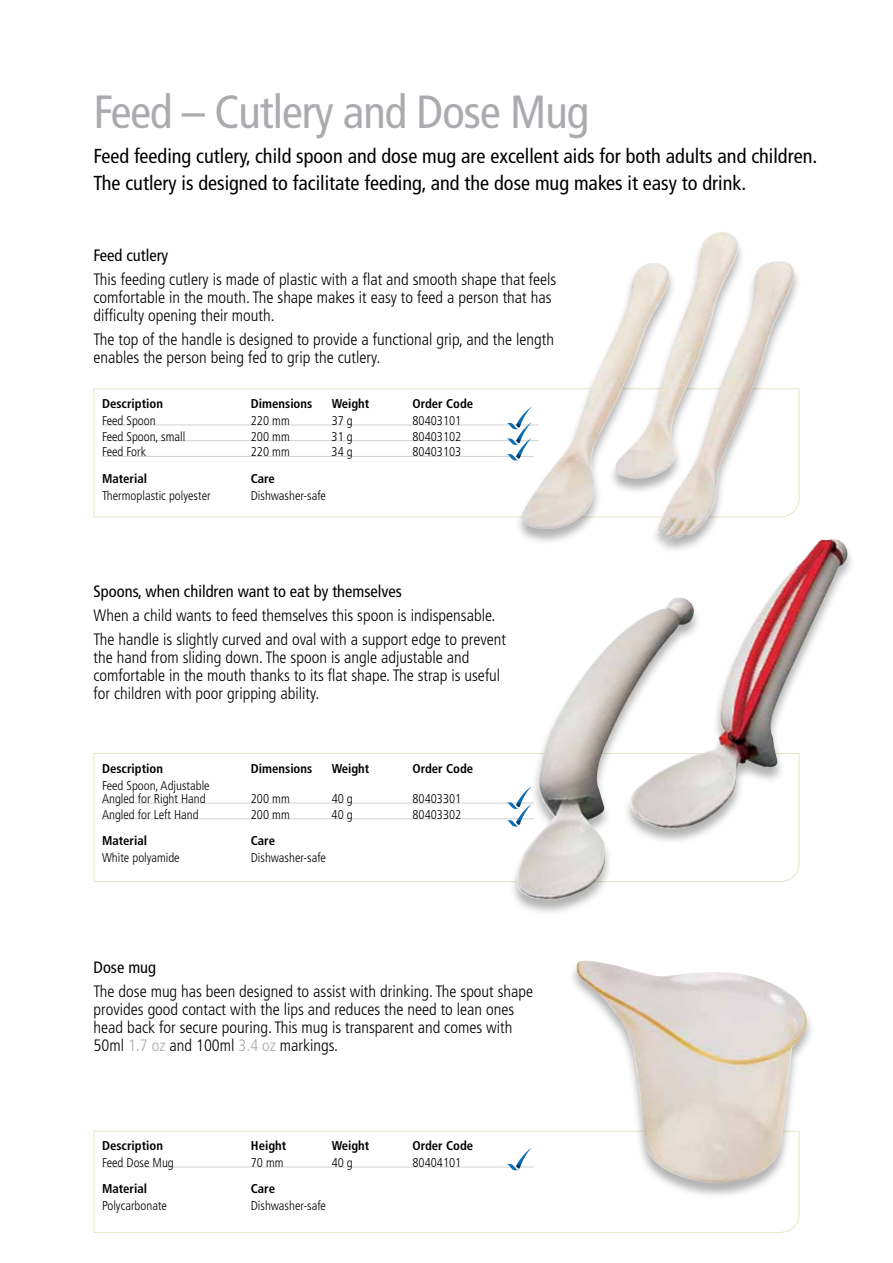
<style>
.page{position:relative;width:893px;height:1263px;background:#fff}
.page>*{position:absolute;margin:0;border:0;box-sizing:border-box;transform-origin:0 0}
.t1{font:condensed 46.5px "Frutiger";letter-spacing:-.02em;color:#a9abae}
.t2{font:condensed 20.25px/27px "Frutiger";color:#000}
.t3{font:300 condensed 16.5px/18px "Frutiger";color:#000}
.t4{font:condensed 16.5px "Frutiger";color:#000}
.t5{font:300 condensed 12.75px/12.8px "Frutiger";color:#000}
.t6{font:700 condensed 12.75px "Frutiger";color:#000}
.s1{color:#a9abae}
</style>
<div class="page">
<svg style="left:93px;top:388px;width:421px;height:130px"></svg>
<svg style="left:93px;top:753px;width:416px;height:129px"></svg>
<svg style="left:93px;top:1130px;width:707px;height:103px"></svg>
<hr style="left:102px;top:425px;width:437px;height:1px;background:#cfd1d2">
<hr style="left:102px;top:440px;width:437px;height:1px;background:#cfd1d2">
<hr style="left:102px;top:456px;width:432px;height:1px;background:#cfd1d2">
<hr style="left:102px;top:803px;width:432px;height:1px;background:#cfd1d2">
<hr style="left:102px;top:818px;width:432px;height:1px;background:#cfd1d2">
<hr style="left:102px;top:1167px;width:432px;height:1px;background:#cfd1d2">
<div style="left:514px;top:232px;width:288px;height:322px;background:#000;opacity:.3"></div>
<img style="left:521px;top:232px;width:274px;height:307px">
<div style="left:569px;top:961px;width:246px;height:239px;background:#000;opacity:.3"></div>
<img style="left:576px;top:961px;width:235px;height:223px">
<div style="left:509px;top:540px;width:346px;height:376px;background:#000;opacity:.3"></div>
<img style="left:517px;top:539px;width:333px;height:361px">
<svg style="left:506px;top:1147px;width:26px;height:23px"></svg>
<svg style="left:506px;top:786px;width:26px;height:40px"></svg>
<svg style="left:506px;top:406px;width:26px;height:54px"></svg>
<h1 class="t1" style="left:94px;top:85px;width:497px">Feed – Cutlery and Dose Mug</h1>
<p class="t2" style="left:94px;top:142px;width:725px">Feed feeding cutlery, child spoon and dose mug are excellent aids for both adults and children.<br>The cutlery is designed to facilitate feeding, and the dose mug makes it easy to drink.</p>
<p class="t4" style="left:94px;top:246px;width:76px">Feed cutlery</p>
<p class="t3" style="left:94px;top:271px;width:464px">This feeding cutlery is made of plastic with a flat and smooth shape that feels comfortable in the mouth. The shape makes it easy to feed a person that has difficulty opening their mouth.</p>
<p class="t3" style="left:94px;top:331px;width:462px">The top of the handle is designed to provide a functional grip, and the length enables the person being fed to grip the cutlery.</p>
<p class="t6" style="left:102px;top:396px;width:62px">Description</p>
<p class="t6" style="left:251px;top:396px;width:63px">Dimensions</p>
<p class="t6" style="left:332px;top:396px;width:39px">Weight</p>
<p class="t6" style="left:412px;top:396px;width:62px">Order Code</p>
<p class="t5" style="left:102px;top:414px;width:55px">Feed Spoon</p>
<p class="t5" style="left:251px;top:414px;width:40px">220 mm</p>
<p class="t5" style="left:332px;top:414px;width:23px">37 g</p>
<p class="t5" style="left:412px;top:414px;width:50px">80403101</p>
<p class="t5" style="left:102px;top:430px;width:85px">Feed Spoon, small</p>
<p class="t5" style="left:251px;top:430px;width:40px">200 mm</p>
<p class="t5" style="left:332px;top:430px;width:23px">31 g</p>
<p class="t5" style="left:412px;top:430px;width:50px">80403102</p>
<p class="t5" style="left:102px;top:446px;width:46px">Feed Fork</p>
<p class="t5" style="left:251px;top:446px;width:40px">220 mm</p>
<p class="t5" style="left:332px;top:446px;width:23px">34 g</p>
<p class="t5" style="left:412px;top:446px;width:50px">80403103</p>
<p class="t6" style="left:102px;top:471px;width:47px">Material</p>
<p class="t6" style="left:251px;top:471px;width:26px">Care</p>
<p class="t5" style="left:102px;top:489px;width:110px">Thermoplastic polyester</p>
<p class="t5" style="left:251px;top:489px;width:77px">Dishwasher-safe</p>
<p class="t4" style="left:94px;top:582px;width:310px">Spoons, when children want to eat by themselves</p>
<p class="t3" style="left:94px;top:604px;width:414px;line-height:24px">When a child wants to feed themselves this spoon is indispensable.<br>The handle is slightly curved and oval with a support edge to prevent</p>
<p class="t3" style="left:94px;top:648px;width:408px">the hand from sliding down. The spoon is angle adjustable and comfortable in the mouth thanks to its flat shape. The strap is useful for children with poor gripping ability.</p>
<p class="t6" style="left:102px;top:761px;width:62px">Description</p>
<p class="t6" style="left:251px;top:761px;width:63px">Dimensions</p>
<p class="t6" style="left:332px;top:761px;width:39px">Weight</p>
<p class="t6" style="left:412px;top:761px;width:62px">Order Code</p>
<p class="t5" style="left:102px;top:780px;width:109px">Feed Spoon, Adjustable<br>Angled for Right Hand</p>
<p class="t5" style="left:251px;top:792px;width:40px">200 mm</p>
<p class="t5" style="left:332px;top:792px;width:23px">40 g</p>
<p class="t5" style="left:412px;top:792px;width:50px">80403301</p>
<p class="t5" style="left:102px;top:808px;width:98px">Angled for Left Hand</p>
<p class="t5" style="left:251px;top:808px;width:40px">200 mm</p>
<p class="t5" style="left:332px;top:808px;width:23px">40 g</p>
<p class="t5" style="left:412px;top:808px;width:50px">80403302</p>
<p class="t6" style="left:102px;top:833px;width:47px">Material</p>
<p class="t6" style="left:251px;top:833px;width:26px">Care</p>
<p class="t5" style="left:102px;top:851px;width:79px">White polyamide</p>
<p class="t5" style="left:251px;top:851px;width:77px">Dishwasher-safe</p>
<p class="t4" style="left:94px;top:958px;width:64px">Dose mug</p>
<p class="t3" style="left:94px;top:983px;width:441px">The dose mug has been designed to assist with drinking. The spout shape provides good contact with the lips and reduces the need to lean ones head back for secure pouring. This mug is transparent and comes with 50ml <span class="s1">1.7 oz</span> and 100ml <span class="s1">3.4 oz</span> markings.</p>
<p class="t6" style="left:102px;top:1138px;width:62px">Description</p>
<p class="t6" style="left:251px;top:1138px;width:37px">Height</p>
<p class="t6" style="left:332px;top:1138px;width:39px">Weight</p>
<p class="t6" style="left:412px;top:1138px;width:62px">Order Code</p>
<p class="t5" style="left:102px;top:1156px;width:73px">Feed Dose Mug</p>
<p class="t5" style="left:251px;top:1156px;width:34px">70 mm</p>
<p class="t5" style="left:332px;top:1156px;width:23px">40 g</p>
<p class="t5" style="left:412px;top:1156px;width:50px">80404101</p>
<p class="t6" style="left:102px;top:1181px;width:47px">Material</p>
<p class="t6" style="left:251px;top:1181px;width:26px">Care</p>
<p class="t5" style="left:102px;top:1200px;width:66px">Polycarbonate</p>
<p class="t5" style="left:251px;top:1200px;width:77px">Dishwasher-safe</p>
</div>
